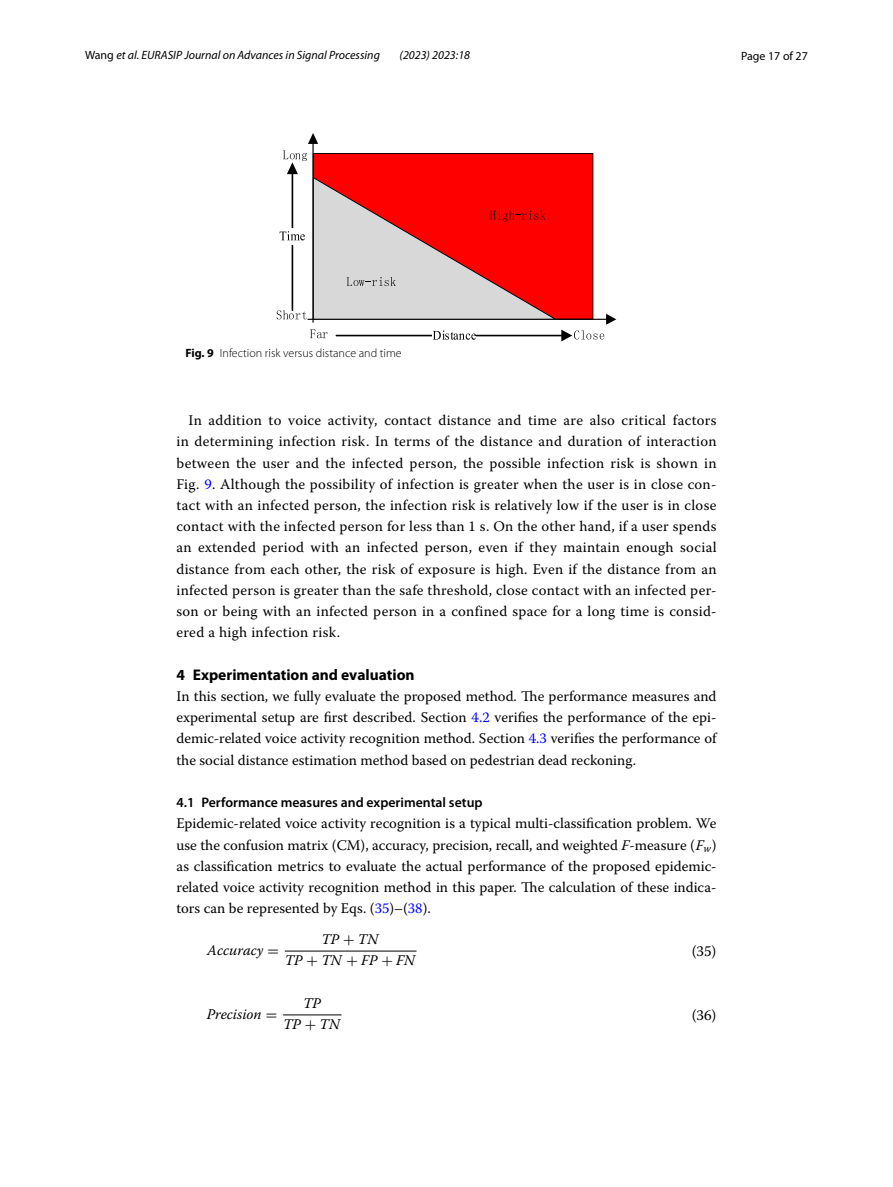
<style>
.page{position:relative;width:893px;height:1187px;background:#fff}
.page>*{position:absolute;margin:0;border:0;box-sizing:border-box;transform-origin:0 0}
.t1{font:700 15.45px "Myriad Pro";color:#000}
.t2{font:15px "Warnock Pro";color:#000}
.t3{font:14.7px/21.3px "Warnock Pro";letter-spacing:.005em;color:#000;text-align:justify}
.t4{font:14.7px/20.7px "Warnock Pro It 123";color:#000;text-align:center}
.t5{font:14.7px/20.7px "Warnock Pro It 124";color:#000;text-align:center}
.t6{font:600 13.8px "Myriad Pro";color:#000}
.t7{font:italic 12px "Myriad Pro";color:#000}
.t8{font:300 12px "Myriad Pro";color:#000}
.t9{font:12px "Myriad Pro";color:#000}
.s1{font-style:normal}
.s2{font-weight:700}
.s3{color:#00f}
.s4{font-style:italic}
.s5{font-family:"Warnock Pro It 122"}
.s6{font-family:"MTSYN49"}
.s7{font-family:"MTSYN48"}
</style>
<div class="page">
<hr style="left:285px;top:950px;width:131px;height:1px;background:#000">
<hr style="left:283px;top:1014px;width:59px;height:1px;background:#000">
<hr style="left:312px;top:142px;width:2px;height:181px;background:#000">
<svg style="left:308px;top:133px;width:10px;height:11px"></svg>
<svg style="left:277px;top:150px;width:339px;height:191px"></svg>
<p class="t7" style="left:85px;top:48px;width:296px"><span class="s1">Wang</span> et al. EURASIP Journal on Advances in Signal Processing</p>
<p class="t7" style="left:400px;top:48px;width:72px">(2023) 2023:18</p>
<p class="t9" style="left:741px;top:48px;width:68px">Page 17 of 27</p>
<p class="t8" style="left:185px;top:346px;width:218px"><span class="s2">Fig. 9</span> Infection risk versus distance and time</p>
<p class="t3" style="left:176px;top:409px;width:542px;text-indent:12px">In addition to voice activity, contact distance and time are also critical factors in determining infection risk. In terms of the distance and duration of interaction between the user and the infected person, the possible infection risk is shown in Fig. <span class="s3">9</span>. Although the possibility of infection is greater when the user is in close con&shy;tact with an infected person, the infection risk is relatively low if the user is in close contact with the infected person for less than 1 s. On the other hand, if a user spends an extended period with an infected person, even if they maintain enough social distance from each other, the risk of exposure is high. Even if the distance from an infected person is greater than the safe threshold, close contact with an infected per&shy;son or being with an infected person in a confined space for a long time is consid&shy;ered a high infection risk.</p>
<p class="t1" style="left:176px;top:664px;width:240px">4 Experimentation and evaluation</p>
<p class="t3" style="left:176px;top:685px;width:542px">In this section, we fully evaluate the proposed method. The performance measures and experimental setup are first described. Section <span class="s3">4.2</span> verifies the performance of the epi&shy;demic-related voice activity recognition method. Section <span class="s3">4.3</span> verifies the performance of the social distance estimation method based on pedestrian dead reckoning.</p>
<p class="t6" style="left:176px;top:793px;width:308px">4.1 Performance measures and experimental setup</p>
<p class="t3" style="left:176px;top:812px;width:542px">Epidemic-related voice activity recognition is a typical multi-classification problem. We use the confusion matrix (CM), accuracy, precision, recall, and weighted <span class="s4">F</span>-measure (<span class="s5">F</span><sub>w</sub>) as classification metrics to evaluate the actual performance of the proposed epidemic&shy;related voice activity recognition method in this paper. The calculation of these indica&shy;tors can be represented by Eqs. (<span class="s3">35</span>)–(<span class="s3">38</span>).</p>
<p class="t4" style="left:207px;top:940px;width:73px">Accuracy <span class="s6">=</span></p>
<p class="t2" style="left:692px;top:942px;width:26px">(35)</p>
<p class="t4" style="left:285px;top:930px;width:131px">TP <span class="s6">+</span> TN<br>TP<span class="s6">+</span>TN <span class="s6">+</span>FP<span class="s6">+</span>FN</p>
<p class="t5" style="left:283px;top:994px;width:58px">TP<br>TP <span class="s7">+</span> TN</p>
<p class="t5" style="left:207px;top:1004px;width:72px">Precision <span class="s7">=</span></p>
<p class="t2" style="left:692px;top:1005px;width:26px">(36)</p>
</div>
